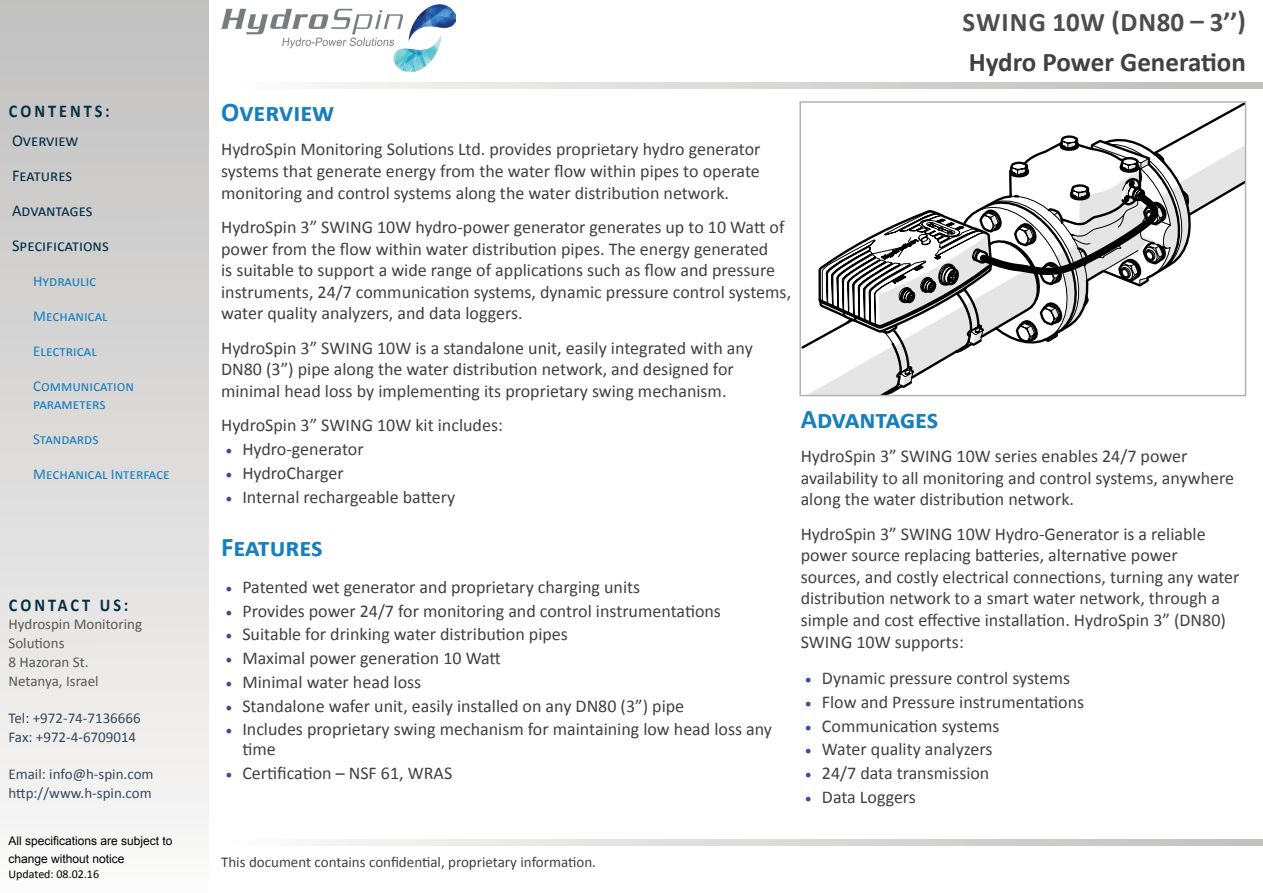
<style>
.page{position:relative;width:1263px;height:893px;background:#fff}
.page>*{position:absolute;margin:0;border:0;box-sizing:border-box;transform-origin:0 0}
.t1{font:700 27px "Calibri";color:#187fbd}
.t2{font:700 27px "Calibri";color:#414042}
.t3{font:700 27px "Calibri";letter-spacing:.03em;color:#4d4d4f}
.t4{font:18px/21.6px "Calibri";color:#414042}
.t5{font:700 18px "Calibri";letter-spacing:.19em;color:#032f46;scale:.9 1}
.t6{font:16.5px/35px "Calibri";color:#032f46}
.t7{font:15px/18px "Calibri";color:#187fbd}
.t8{font:15px/18.8px "Calibri";color:#35485d}
.t9{font:15px "Calibri";color:#414042}
.t10{font:15px/18.8px "Calibri";color:#58595b}
.t11{font:12px/18px "Arial";color:#000}
.t12{font:12px "Calibri";color:#000}
.s1{font-family:"Minion Pro";color:#3b4d96}
</style>
<div class="page">
<div style="left:0;top:0;width:208px;height:893px;background:linear-gradient(to bottom,#c1c0bf,#faf9f8)"></div>
<svg style="left:327px;top:83px;width:936px;height:5px;background:#d8d7d6"></svg>
<svg style="left:332px;top:839px;width:931px;height:6px;background:#dad9d9"></svg>
<img style="left:221px;top:4px;width:234px;height:68px">
<svg style="left:806px;top:134px;width:439px;height:263px"></svg>
<div style="left:799px;top:101px;width:447px;height:295px;border:2px solid #b1b4b6"></div>
<p class="t5" style="left:9px;top:99px;width:114px">CONTENTS:</p>
<p class="t6" style="left:12px;top:123px;width:98px">Overview<br>Features<br>Advantages<br>Specifications</p>
<p class="t7" style="left:33px;top:272px;width:65px">Hydraulic</p>
<p class="t7" style="left:33px;top:307px;width:76px">Mechanical</p>
<p class="t7" style="left:33px;top:342px;width:65px">Electrical</p>
<p class="t7" style="left:33px;top:377px;width:102px">Communication parameters</p>
<p class="t7" style="left:33px;top:430px;width:67px">Standards</p>
<p class="t7" style="left:33px;top:465px;width:138px">Mechanical Interface</p>
<p class="t5" style="left:9px;top:593px;width:134px">CONTACT US:</p>
<p class="t10" style="left:9px;top:615px;width:135px">Hydrospin Monitoring<br>Solutions<br>8 Hazoran St.<br>Netanya, Israel</p>
<p class="t8" style="left:9px;top:709px;width:134px">Tel: +972-74-7136666<br>Fax: +972-4-6709014</p>
<p class="t8" style="left:9px;top:765px;width:147px">Email: info@h-spin.com http://www.h-spin.com</p>
<p class="t11" style="left:9px;top:832px;width:166px">All specifications are subject to change without notice</p>
<p class="t12" style="left:9px;top:866px;width:92px">Updated: 08.02.16</p>
<h1 class="t1" style="left:221px;top:95px;width:115px">Overview</h1>
<p class="t4" style="left:221px;top:139px;width:541px;text-align:justify">HydroSpin Monitoring Solutions Ltd. provides proprietary hydro generator systems that generate energy from the water flow within pipes to operate monitoring and control systems along the water distribution network.</p>
<p class="t4" style="left:221px;top:216px;width:571px">HydroSpin 3” SWING 10W hydro-power generator generates up to 10 Watt of power from the flow within water distribution pipes. The energy generated<br>is suitable to support a wide range of applications such as flow and pressure instruments, 24/7 communication systems, dynamic pressure control systems, water quality analyzers, and data loggers.</p>
<p class="t4" style="left:221px;top:337px;width:533px">HydroSpin 3” SWING 10W is a standalone unit, easily integrated with any<br>DN80 (3”) pipe along the water distribution network, and designed for minimal head loss by implementing its proprietary swing mechanism.</p>
<p class="t4" style="left:221px;top:415px;width:283px">HydroSpin 3” SWING 10W kit includes:</p>
<p class="t4" style="left:225px;top:438px;width:140px"><span class="s1">•</span> Hydro-generator</p>
<p class="t4" style="left:225px;top:462px;width:120px"><span class="s1">•</span> HydroCharger</p>
<p class="t4" style="left:225px;top:486px;width:232px"><span class="s1">•</span> Internal rechargeable battery</p>
<h1 class="t1" style="left:221px;top:530px;width:103px">Features</h1>
<p class="t4" style="left:225px;top:576px;width:416px"><span class="s1">•</span> Patented wet generator and proprietary charging units</p>
<p class="t4" style="left:225px;top:600px;width:497px"><span class="s1">•</span> Provides power 24/7 for monitoring and control instrumentations</p>
<p class="t4" style="left:225px;top:623px;width:344px"><span class="s1">•</span> Suitable for drinking water distribution pipes</p>
<p class="t4" style="left:225px;top:647px;width:277px"><span class="s1">•</span> Maximal power generation 10 Watt</p>
<p class="t4" style="left:225px;top:671px;width:197px"><span class="s1">•</span> Minimal water head loss</p>
<p class="t4" style="left:225px;top:695px;width:460px"><span class="s1">•</span> Standalone wafer unit, easily installed on any DN80 (3”) pipe</p>
<p class="t4" style="left:242px;top:720px;width:531px;line-height:19.5px;text-indent:-17px"><span class="s1">•</span> Includes proprietary swing mechanism for maintaining low head loss any time</p>
<p class="t4" style="left:225px;top:762px;width:228px"><span class="s1">•</span> Certification – NSF 61, WRAS</p>
<h1 class="t3" style="left:962px;top:5px;width:285px">SWING 10W (DN80 – 3’’)</h1>
<h1 class="t2" style="left:969px;top:45px;width:279px">Hydro Power Generation</h1>
<h1 class="t1" style="left:801px;top:401px;width:139px">Advantages</h1>
<p class="t4" style="left:801px;top:445px;width:435px">HydroSpin 3” SWING 10W series enables 24/7 power availability to all monitoring and control systems, anywhere along the water distribution network.</p>
<p class="t4" style="left:801px;top:523px;width:440px">HydroSpin 3” SWING 10W Hydro-Generator is a reliable power source replacing batteries, alternative power sources, and costly electrical connections, turning any water distribution network to a smart water network, through a simple and cost effective installation. HydroSpin 3” (DN80)<br>SWING 10W supports:</p>
<p class="t4" style="left:805px;top:667px;width:267px"><span class="s1">•</span> Dynamic pressure control systems</p>
<p class="t4" style="left:805px;top:691px;width:281px"><span class="s1">•</span> Flow and Pressure instrumentations</p>
<p class="t4" style="left:805px;top:715px;width:196px"><span class="s1">•</span> Communication systems</p>
<p class="t4" style="left:805px;top:739px;width:189px"><span class="s1">•</span> Water quality analyzers</p>
<p class="t4" style="left:805px;top:762px;width:186px"><span class="s1">•</span> 24/7 data transmission</p>
<p class="t4" style="left:805px;top:786px;width:113px"><span class="s1">•</span> Data Loggers</p>
<p class="t9" style="left:221px;top:853px;width:376px">This document contains confidential, proprietary information.</p>
</div>
